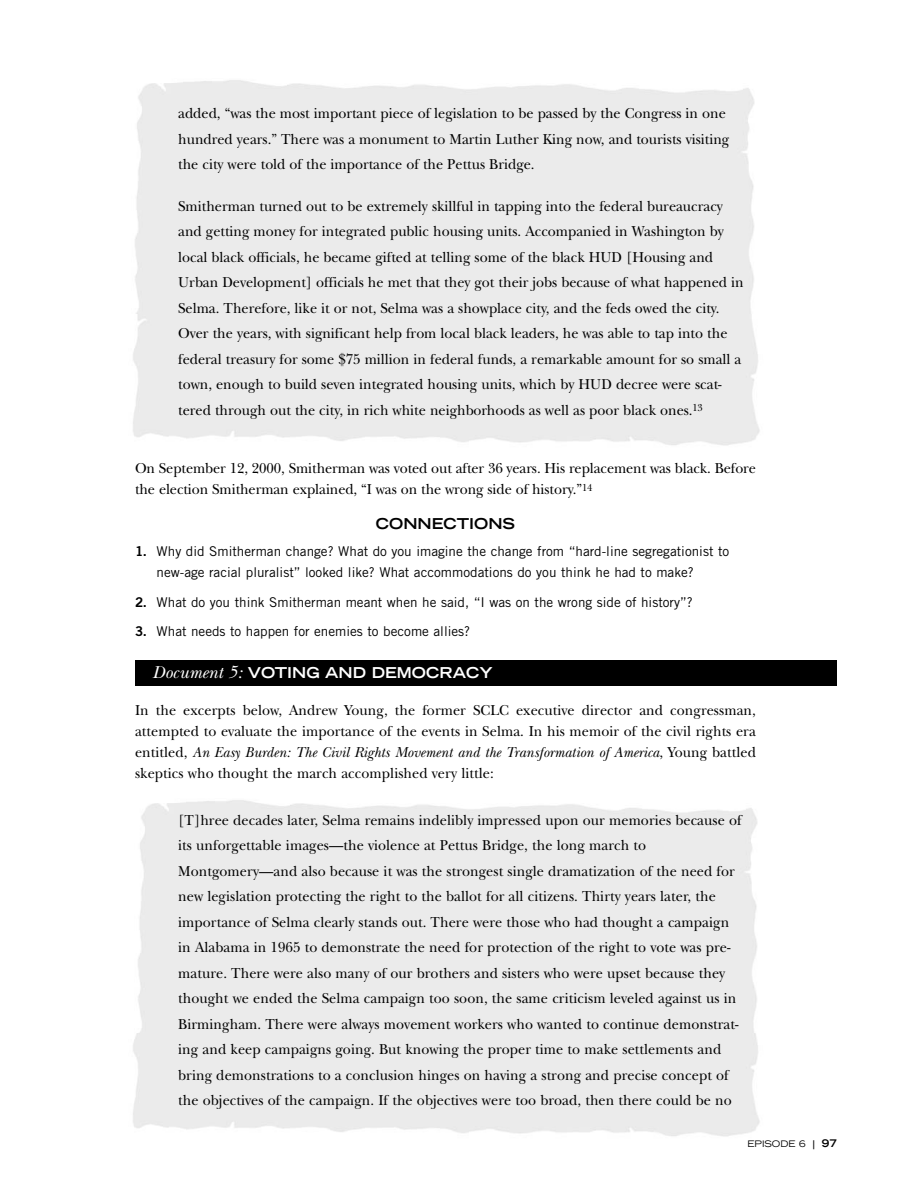
<style>
.page{position:relative;width:918px;height:1188px;background:#fff}
.page>*{position:absolute;margin:0;border:0;box-sizing:border-box;transform-origin:0 0}
.t1{font:15px/25.5px "New Baskerville";color:#000;scale:.95 1}
.t2{font:700 expanded 15px "Trade Gothic LH";color:#fff}
.t3{font:700 expanded 15px "Trade Gothic LH";color:#000}
.t4{font:13.5px/21px "Trade Gothic";color:#000}
.t5{font:expanded 9px "Trade Gothic LH";color:#000}
.s1{font-family:"Trade Gothic Bold Two"}
.s2{font-family:"New Baskerville Italic Os F";font-weight:400;font-stretch:normal;font-size:18px}
.s3{font-family:"New Baskerville";font-weight:400;font-style:italic;font-stretch:normal;font-size:18px}
.s4{font-style:italic}
.s5{font-weight:700}
.s6{font-weight:700;font-size:10.5px}
</style>
<div class="page">
<div style="left:137px;top:800px;width:621px;height:233px;background:#ebebeb"></div>
<div style="left:135px;top:660px;width:702px;height:25px;background:#000"></div>
<p class="t1" style="left:178px;top:102px;width:582px">added, “was the most important piece of legislation to be passed by the Congress in one hundred years.” There was a monument to Martin Luther King now, and tourists visiting the city were told of the importance of the Pettus Bridge.</p>
<p class="t1" style="left:178px;top:195px;width:597px">Smitherman turned out to be extremely skillful in tapping into the federal bureaucracy and getting money for integrated public housing units. Accompanied in Washington by local black officials, he became gifted at telling some of the black HUD [Housing and Urban Development] officials he met that they got their jobs because of what happened in Selma. Therefore, like it or not, Selma was a showplace city, and the feds owed the city.<br>Over the years, with significant help from local black leaders, he was able to tap into the federal treasury for some $75 million in federal funds, a remarkable amount for so small a town, enough to build seven integrated housing units, which by HUD decree were scat&shy;tered through out the city, in rich white neighborhoods as well as poor black ones.<sup>13</sup></p>
<p class="t1" style="left:135px;top:459px;width:655px;line-height:21px">On September 12, 2000, Smitherman was voted out after 36 years. His replacement was black. Before the election Smitherman explained, “I was on the wrong side of history.”<sup>14</sup></p>
<p class="t3" style="left:376px;top:518px;width:141px">CONNECTIONS</p>
<p class="t4" style="left:157px;top:542px;width:574px;text-indent:-22px"><span class="s1">1.</span> Why did Smitherman change? What do you imagine the change from “hard-line segregationist to new-age racial pluralist” looked like? What accommodations do you think he had to make?</p>
<p class="t4" style="left:135px;top:592px;width:559px"><span class="s1">2.</span> What do you think Smitherman meant when he said, “I was on the wrong side of history”?</p>
<p class="t4" style="left:135px;top:622px;width:337px"><span class="s1">3.</span> What needs to happen for enemies to become allies?</p>
<p class="t2" style="left:153px;top:667px;width:341px"><span class="s2">Document</span> <span class="s3">5:</span> VOTING AND DEMOCRACY</p>
<p class="t1" style="left:135px;top:702px;width:655px;line-height:21px;text-align:justify">In the excerpts below, Andrew Young, the former SCLC executive director and congressman, attempted to evaluate the importance of the events in Selma. In his memoir of the civil rights era entitled, <span class="s4">An Easy Burden: The Civil Rights Movement and the Transformation of America</span>, Young battled skeptics who thought the march accomplished very little:</p>
<p class="t1" style="left:178px;top:809px;width:595px">[T]hree decades later, Selma remains indelibly impressed upon our memories because of its unforgettable images—the violence at Pettus Bridge, the long march to Montgomery—and also because it was the strongest single dramatization of the need for new legislation protecting the right to the ballot for all citizens. Thirty years later, the importance of Selma clearly stands out. There were those who had thought a campaign in Alabama in 1965 to demonstrate the need for protection of the right to vote was pre&shy;mature. There were also many of our brothers and sisters who were upset because they thought we ended the Selma campaign too soon, the same criticism leveled against us in Birmingham. There were always movement workers who wanted to continue demonstrat&shy;ing and keep campaigns going. But knowing the proper time to make settlements and bring demonstrations to a conclusion hinges on having a strong and precise concept of the objectives of the campaign. If the objectives were too broad, then there could be no</p>
<p class="t5" style="left:748px;top:1140px;width:91px">EPISODE 6 <span class="s5">|</span> <span class="s6">97</span></p>
</div>
